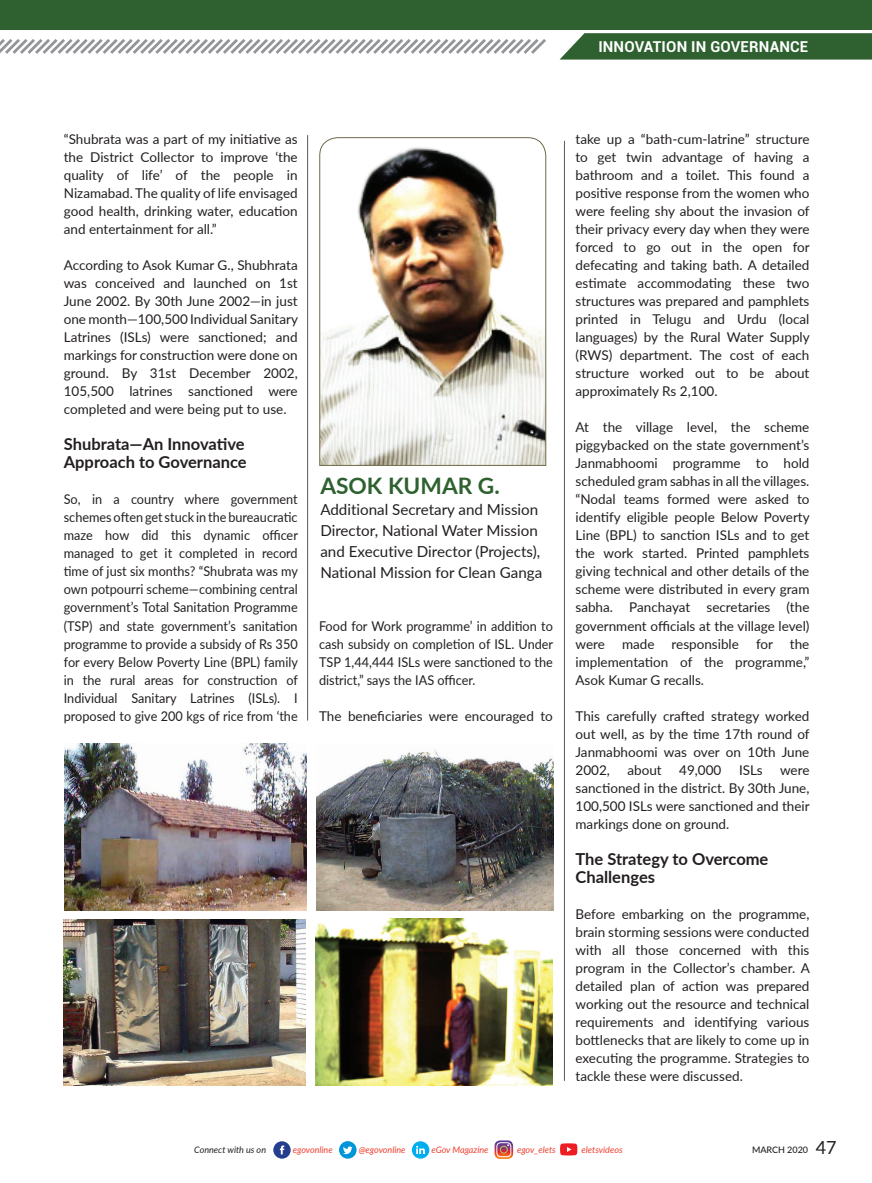
<style>
.page{position:relative;width:872px;height:1183px;background:#fff}
.page>*{position:absolute;margin:0;border:0;box-sizing:border-box;transform-origin:0 0}
.IW_04a_Image_caption{font:700 22.65px "Lato";color:#2e612f}
.Body_Text-Om{font:700 16.5px/18px "Lato";color:#231f20}
.IW_04a_Image_caption-2{font:15.15px/21px "Lato";color:#231f20}
.t1{font:700 15px "Roboto";letter-spacing:.01em;color:#fff}
.Body_Text-Om-2{font:13.5px/18px "Lato";color:#231f20;text-align:justify}
.Body_Text-Om-3{font:13.5px/18px "Lato";color:#231f20;text-align:justify;scale:.94 1}
.t2{font:italic 9px "Lato";color:#ef3e2e}
.t3{font:italic 9px "Lato";color:#231f20}
.t4{font:500 9px "Lato";color:#231f20}
.s1{font-weight:400;font-size:18px}
</style>
<div class="page">
<div style="left:0;top:0;width:872px;height:30px;background:#2e612f"></div>
<svg style="left:559px;top:33px;width:313px;height:27px;background:#3b6a3c"></svg>
<svg style="left:0;top:39px;width:546px;height:15px"></svg>
<svg style="left:273px;top:1141px;width:18px;height:17px"></svg>
<svg style="left:339px;top:1141px;width:17px;height:17px"></svg>
<svg style="left:412px;top:1141px;width:17px;height:17px"></svg>
<div style="left:495px;top:1140px;width:18px;height:18px;border:1px solid #fff;border-radius:5px"></div>
<svg style="left:495px;top:1140px;width:17px;height:18px"></svg>
<svg style="left:560px;top:1143px;width:17px;height:12px"></svg>
<hr style="left:564px;top:141px;width:1px;height:939px;background:#57585a">
<hr style="left:307px;top:135px;width:1px;height:585px;background:#57585a">
<img style="left:319px;top:137px;width:227px;height:328px">
<img style="left:65px;top:743px;width:241px;height:167px">
<img style="left:316px;top:750px;width:237px;height:159px">
<img style="left:64px;top:919px;width:241px;height:166px">
<img style="left:316px;top:918px;width:236px;height:166px">
<p class="t1" style="left:598px;top:36px;width:211px">INNOVATION IN GOVERNANCE</p>
<p class="Body_Text-Om-2" style="left:64px;top:130px;width:235px">“Shubrata was a part of my initiative as the District Collector to improve ‘the quality of life’ of the people in Nizamabad. The quality of life envisaged good health, drinking water, education and entertainment for all.”</p>
<p class="Body_Text-Om-2" style="left:64px;top:256px;width:236px">According to Asok Kumar G., Shubhrata was conceived and launched on 1st June 2002. By 30th June 2002—in just one month—100,500 Individual Sanitary Latrines (ISLs) were sanctioned; and markings for construction were done on ground. By 31st December 2002, 105,500 latrines sanctioned were completed and were being put to use.</p>
<p class="Body_Text-Om" style="left:64px;top:434px;width:184px">Shubrata—An Innovative<br>Approach to Governance</p>
<p class="Body_Text-Om-3" style="left:64px;top:490px;width:251px">So, in a country where government schemes often get stuck in the bureaucratic maze how did this dynamic officer managed to get it completed in record time of just six months? “Shubrata was my own potpourri scheme—combining central government’s Total Sanitation Programme (TSP) and state government’s sanitation programme to provide a subsidy of Rs 350 for every Below Poverty Line (BPL) family in the rural areas for construction of Individual Sanitary Latrines (ISLs). I proposed to give 200 kgs of rice from ‘the</p>
<p class="IW_04a_Image_caption" style="left:320px;top:468px;width:181px">ASOK KUMAR G.</p>
<p class="IW_04a_Image_caption-2" style="left:320px;top:498px;width:223px">Additional Secretary and Mission Director, National Water Mission and Executive Director (Projects), National Mission for Clean Ganga</p>
<p class="Body_Text-Om-3" style="left:319px;top:616px;width:251px">Food for Work programme’ in addition to cash subsidy on completion of ISL. Under TSP 1,44,444 ISLs were sanctioned to the district,” says the IAS officer.</p>
<p class="Body_Text-Om-2" style="left:319px;top:706px;width:235px">The beneficiaries were encouraged to</p>
<p class="Body_Text-Om-2" style="left:575px;top:130px;width:236px">take up a “bath-cum-latrine” structure to get twin advantage of having a bathroom and a toilet. This found a positive response from the women who were feeling shy about the invasion of their privacy every day when they were forced to go out in the open for defecating and taking bath. A detailed estimate accommodating these two structures was prepared and pamphlets printed in Telugu and Urdu (local languages) by the Rural Water Supply (RWS) department. The cost of each structure worked out to be about approximately Rs 2,100.</p>
<p class="Body_Text-Om-2" style="left:575px;top:418px;width:236px">At the village level, the scheme piggybacked on the state government’s Janmabhoomi programme to hold scheduled gram sabhas in all the villages. “Nodal teams formed were asked to identify eligible people Below Poverty Line (BPL) to sanction ISLs and to get the work started. Printed pamphlets giving technical and other details of the scheme were distributed in every gram sabha. Panchayat secretaries (the government officials at the village level) were</p>
<p class="Body_Text-Om-2" style="left:575px;top:634px;width:235px;text-indent:180px">for the implementation of the programme,” Asok Kumar G recalls.</p>
<p class="Body_Text-Om-2" style="left:575px;top:706px;width:236px">This carefully crafted strategy worked out well, as by the time 17th round of Janmabhoomi was over on 10th June 2002,</p>
<p class="Body_Text-Om-2" style="left:622px;top:634px;width:34px">made</p>
<p class="Body_Text-Om-2" style="left:671px;top:634px;width:69px">responsible</p>
<p class="Body_Text-Om-2" style="left:627px;top:760px;width:36px">about</p>
<p class="Body_Text-Om-2" style="left:679px;top:760px;width:44px">49,000</p>
<p class="Body_Text-Om-2" style="left:739px;top:760px;width:25px">ISLs</p>
<p class="Body_Text-Om-2" style="left:575px;top:760px;width:236px;text-indent:204px">were sanctioned in the district. By 30th June, 100,500 ISLs were sanctioned and their markings done on ground.</p>
<p class="Body_Text-Om" style="left:575px;top:848px;width:194px">The Strategy to Overcome<br>Challenges</p>
<p class="Body_Text-Om-2" style="left:575px;top:904px;width:236px">Before embarking on the programme, brain storming sessions were conducted with all those concerned with this program in the Collector’s chamber. A detailed plan of action was prepared working out the resource and technical requirements and identifying various bottlenecks that are likely to come up in executing the programme. Strategies to tackle these were discussed.</p>
<p class="t3" style="left:194px;top:1142px;width:73px">Connect with us on</p>
<p class="t2" style="left:293px;top:1143px;width:41px">egovonline</p>
<p class="t2" style="left:359px;top:1143px;width:48px">@egovonline</p>
<p class="t2" style="left:431px;top:1143px;width:59px">eGov Magazine</p>
<p class="t2" style="left:517px;top:1143px;width:40px">egov_elets</p>
<p class="t2" style="left:581px;top:1143px;width:43px">eletsvideos</p>
<p class="t4" style="left:752px;top:1142px;width:86px">MARCH 2020 <span class="s1">47</span></p>
</div>
